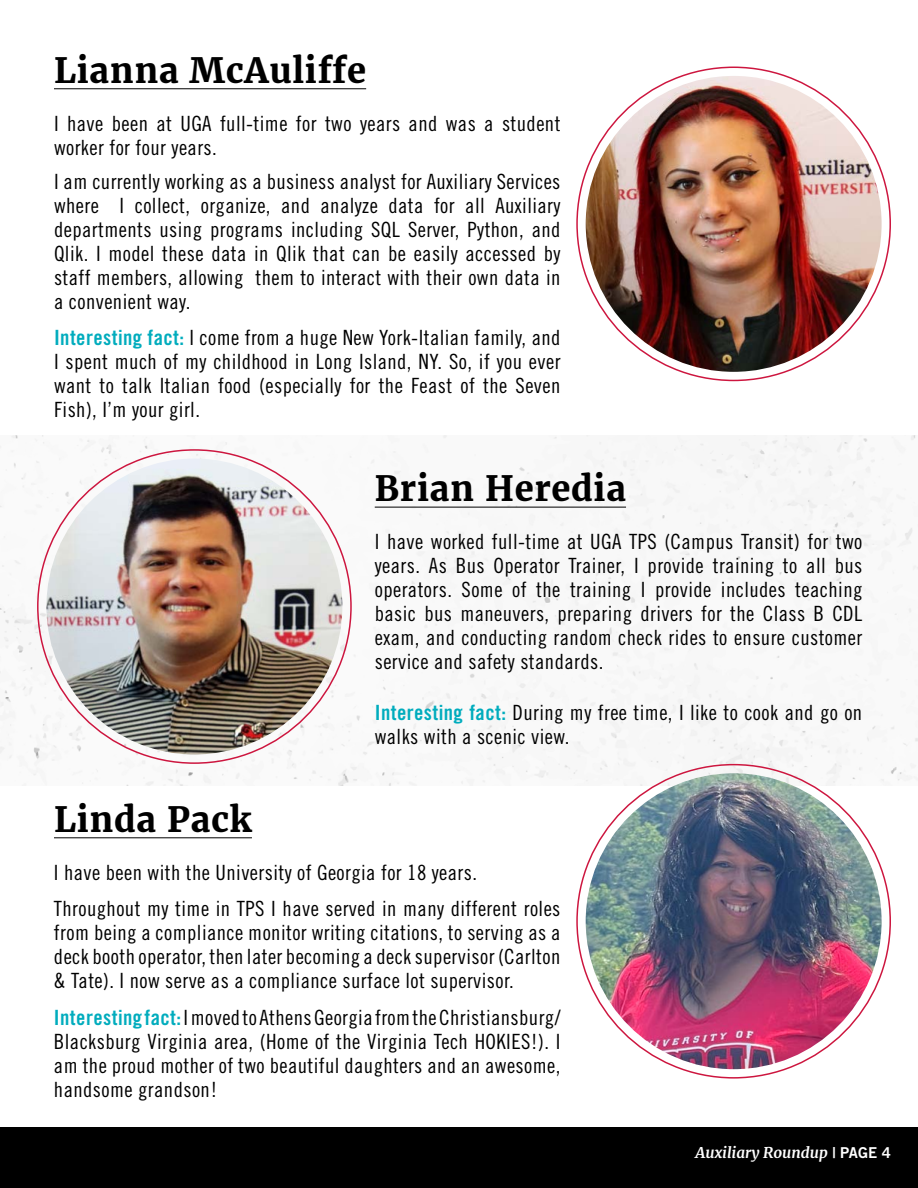
<style>
.page{position:relative;width:918px;height:1188px;background:#fff}
.page>*{position:absolute;margin:0;border:0;box-sizing:border-box;transform-origin:0 0}
.t1{font:700 34.5px "Merriweather";letter-spacing:.02em;color:#000}
.t2{font:21px/24px "Trade Gothic LT Std Cn 18";letter-spacing:.02em;color:#000;text-align:justify}
.t3{font:italic 700 15px "Merriweather";color:#fff}
.s1{font-family:"Trade Gothic LT Std Bd Cn 20";color:#00acbd}
.s2{font-family:"Trade Gothic LT Std Bd 2";font-weight:400;font-style:normal}
</style>
<div class="page">
<img style="left:0;top:435px;width:918px;height:350px">
<hr style="left:54px;top:88px;width:312px;height:1px;background:#000">
<hr style="left:375px;top:507px;width:251px;height:1px;background:#000">
<hr style="left:54px;top:837px;width:198px;height:1px;background:#000">
<img style="left:586px;top:76px;width:296px;height:296px;border-radius:148px">
<img style="left:46px;top:459px;width:296px;height:295px;border-radius:148px">
<img style="left:586px;top:773px;width:296px;height:296px;border-radius:148px">
<div style="left:0;top:1127px;width:918px;height:61px;background:#000"></div>
<h1 class="t1" style="left:54px;top:47px;width:314px">Lianna McAuliffe</h1>
<p class="t2" style="left:54px;top:111px;width:508px">I have been at UGA full-time for two years and was a student worker for four years.</p>
<p class="t2" style="left:54px;top:170px;width:508px">I am currently working as a business analyst for Auxiliary Services where I collect, organize, and analyze data for all Auxiliary departments using programs including SQL Server, Python, and Qlik. I model these data in Qlik that can be easily accessed by staff members, allowing them to interact with their own data in a convenient way.</p>
<p class="t2" style="left:54px;top:326px;width:508px"><span class="s1">Interesting fact:</span> I come from a huge New York-Italian family, and I spent much of my childhood in Long Island, NY. So, if you ever want to talk Italian food (especially for the Feast of the Seven Fish), I’m your girl.</p>
<h1 class="t1" style="left:375px;top:466px;width:253px">Brian Heredia</h1>
<p class="t2" style="left:375px;top:529px;width:489px">I have worked full-time at UGA TPS (Campus Transit) for two years. As Bus Operator Trainer, I provide training to all bus operators. Some of the training I provide includes teaching basic bus maneuvers, preparing drivers for the Class B CDL exam, and conducting random check rides to ensure customer service and safety standards.</p>
<p class="t2" style="left:375px;top:700px;width:489px"><span class="s1">Interesting fact:</span> During my free time, I like to cook and go on walks with a scenic view.</p>
<h1 class="t1" style="left:54px;top:796px;width:199px">Linda Pack</h1>
<p class="t2" style="left:54px;top:854px;width:508px;line-height:36px">I have been with the University of Georgia for 18 years.<br>Throughout my time in TPS I have served in many different roles</p>
<p class="t2" style="left:54px;top:920px;width:508px">from being a compliance monitor writing citations, to serving as a deck booth operator, then later becoming a deck supervisor (Carlton &amp; Tate). I now serve as a compliance surface lot supervisor.</p>
<p class="t2" style="left:54px;top:1006px;width:508px"><span class="s1">Interesting fact:</span> I moved to Athens Georgia from the Christiansburg/ Blacksburg Virginia area, (Home of the Virginia Tech HOKIES!). I am the proud mother of two beautiful daughters and an awesome, handsome grandson!</p>
<p class="t3" style="left:696px;top:1142px;width:197px">Auxiliary Roundup <span class="s2">| PAGE 4</span></p>
</div>
